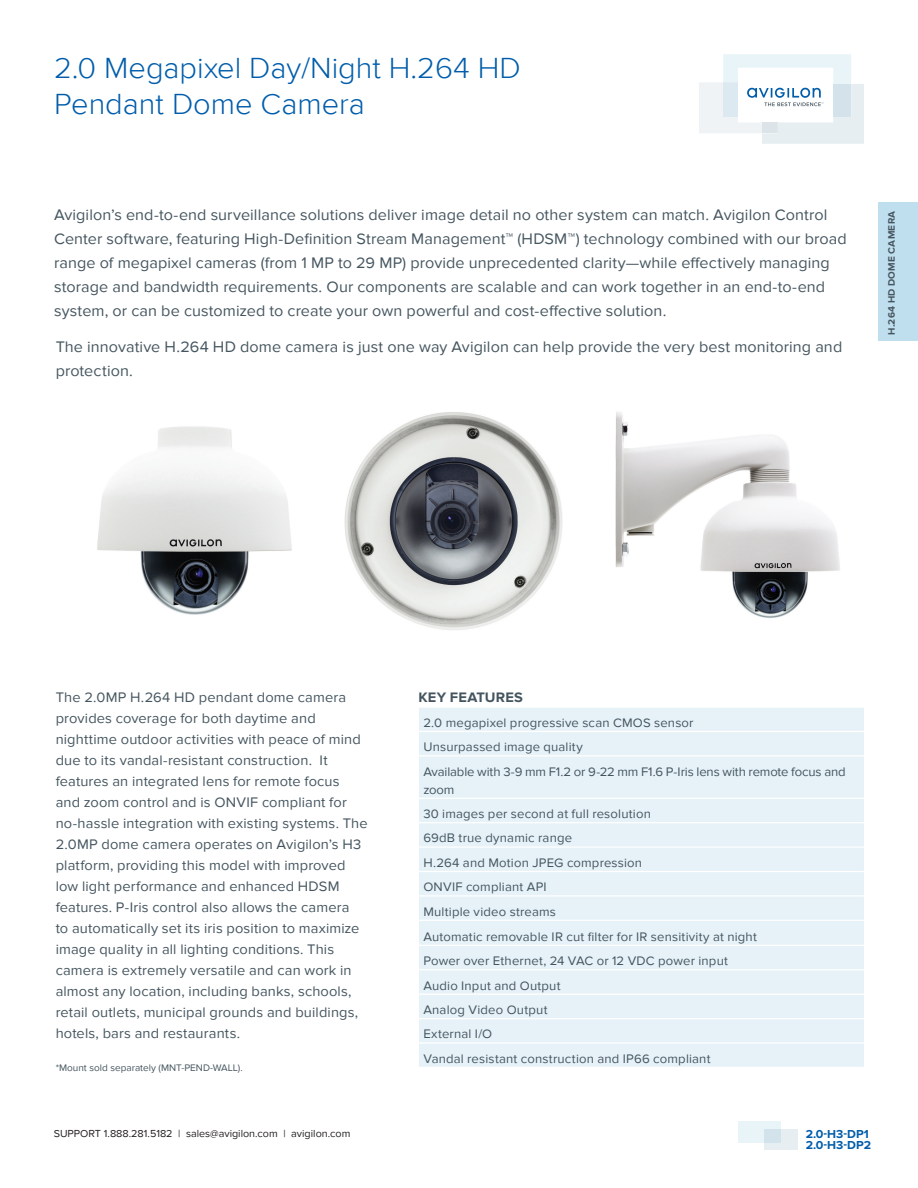
<style>
.page{position:relative;width:918px;height:1188px;background:#fff}
.page>*{position:absolute;margin:0;border:0;box-sizing:border-box;transform-origin:0 0}
.Headings{font:300 30px/36px "Proxima Nova";color:#015dab}
.Body{font:15.75px/24px "Proxima Nova";letter-spacing:.005em;color:#45555f}
.Body-2{font:14.25px/21px "Proxima Nova";letter-spacing:.01em;color:#45555f}
.Section_Headings{font:700 14.25px "Proxima Nova";letter-spacing:.015em;color:#45555f}
.Spec_body{font:12.75px "Proxima Nova";letter-spacing:.015em;color:#45555f}
.Spec_body-2{font:12.75px/18px "Proxima Nova";letter-spacing:-.01em;color:#45555f}
.Product_Type{font:700 12px "Proxima Nova";color:#015dab}
.t1{font:10.5px "Proxima Nova";color:#231f20}
.Spec_body-3{font:9.75px "Proxima Nova";color:#45555f}
.t2{font:700 9.75px "Proxima Nova";letter-spacing:.025em;color:#45555f}
</style>
<div class="page">
<div style="left:764px;top:1129px;width:34px;height:20px;background:#e7eef1"></div>
<svg style="left:738px;top:1121px;width:43px;height:21px"></svg>
<div style="left:878px;top:202px;width:40px;height:139px;background:#c0dfee"></div>
<svg style="left:699px;top:54px;width:165px;height:90px"></svg>
<div style="left:419px;top:708px;width:445px;height:212px;background:#e6f2f8"></div>
<hr style="left:419px;top:755px;width:445px;height:2px;background:#fff">
<hr style="left:419px;top:798px;width:445px;height:1px;background:#fff">
<hr style="left:419px;top:822px;width:445px;height:1px;background:#fff">
<hr style="left:419px;top:846px;width:445px;height:2px;background:#fff">
<hr style="left:419px;top:871px;width:445px;height:1px;background:#fff">
<hr style="left:419px;top:895px;width:445px;height:2px;background:#fff">
<hr style="left:419px;top:731px;width:445px;height:1px;background:#fff">
<div style="left:419px;top:921px;width:445px;height:146px;background:#e6f2f8"></div>
<hr style="left:419px;top:945px;width:445px;height:1px;background:#fff">
<hr style="left:419px;top:969px;width:445px;height:1px;background:#fff">
<hr style="left:419px;top:994px;width:445px;height:1px;background:#fff">
<hr style="left:419px;top:1018px;width:445px;height:1px;background:#fff">
<hr style="left:419px;top:1042px;width:445px;height:2px;background:#fff">
<img style="left:615px;top:412px;width:225px;height:206px">
<img style="left:345px;top:412px;width:218px;height:218px">
<img style="left:97px;top:426px;width:195px;height:189px">
<p class="Headings" style="left:54px;top:50px;width:468px">2.0 Megapixel Day/Night H.264 HD<br>Pendant Dome Camera</p>
<p class="Body" style="left:54px;top:203px;width:794px">Avigilon’s end-to-end surveillance solutions deliver image detail no other system can match. Avigilon Control Center software, featuring High-Definition Stream Management™ (HDSM™) technology combined with our broad range of megapixel cameras (from 1 MP to 29 MP) provide unprecedented clarity—while effectively managing storage and bandwidth requirements. Our components are scalable and can work together in an end-to-end system, or can be customized to create your own powerful and cost-effective solution.</p>
<p class="Body" style="left:56px;top:335px;width:788px">The innovative H.264 HD dome camera is just one way Avigilon can help provide the very best monitoring and protection.</p>
<p class="t2" style="left:886px;top:335px;width:126px;rotate:-90deg">H.264 HD DOME CAMERA</p>
<p class="Body-2" style="left:56px;top:687px;width:314px">The 2.0MP H.264 HD pendant dome camera provides coverage for both daytime and nighttime outdoor activities with peace of mind due to its vandal-resistant construction. It features an integrated lens for remote focus<br>and zoom control and is ONVIF compliant for no-hassle integration with existing systems. The 2.0MP dome camera operates on Avigilon’s H3 platform, providing this model with improved low light performance and enhanced HDSM features. P-Iris control also allows the camera<br>to automatically set its iris position to maximize image quality in all lighting conditions. This camera is extremely versatile and can work in almost any location, including banks, schools, retail outlets, municipal grounds and buildings, hotels, bars and restaurants.</p>
<p class="Spec_body-3" style="left:56px;top:1062px;width:188px">*Mount sold separately (MNT-PEND-WALL).</p>
<p class="Section_Headings" style="left:418px;top:690px;width:106px">KEY FEATURES</p>
<p class="Spec_body" style="left:423px;top:715px;width:272px">2.0 megapixel progressive scan CMOS sensor</p>
<p class="Spec_body" style="left:423px;top:740px;width:161px">Unsurpassed image quality</p>
<p class="Spec_body-2" style="left:423px;top:763px;width:424px">Available with 3-9 mm F1.2 or 9-22 mm F1.6 P-Iris lens with remote focus and zoom</p>
<p class="Spec_body" style="left:423px;top:807px;width:229px">30 images per second at full resolution</p>
<p class="Spec_body" style="left:423px;top:831px;width:150px">69dB true dynamic range</p>
<p class="Spec_body" style="left:423px;top:855px;width:220px">H.264 and Motion JPEG compression</p>
<p class="Spec_body" style="left:423px;top:880px;width:125px">ONVIF compliant API</p>
<p class="Spec_body" style="left:423px;top:904px;width:134px">Multiple video streams</p>
<p class="Spec_body" style="left:423px;top:929px;width:335px">Automatic removable IR cut filter for IR sensitivity at night</p>
<p class="Spec_body" style="left:423px;top:954px;width:306px">Power over Ethernet, 24 VAC or 12 VDC power input</p>
<p class="Spec_body" style="left:423px;top:978px;width:139px">Audio Input and Output</p>
<p class="Spec_body" style="left:423px;top:1002px;width:126px">Analog Video Output</p>
<p class="Spec_body" style="left:423px;top:1027px;width:70px">External I/O</p>
<p class="Spec_body" style="left:423px;top:1051px;width:289px">Vandal resistant construction and IP66 compliant</p>
<p class="t1" style="left:54px;top:1128px;width:298px">SUPPORT 1.888.281.5182 | sales@avigilon.com | avigilon.com</p>
<p class="Product_Type" style="left:806px;top:1127px;width:65px">2.0-H3-DP1</p>
<p class="Product_Type" style="left:806px;top:1138px;width:67px">2.0-H3-DP2</p>
</div>
